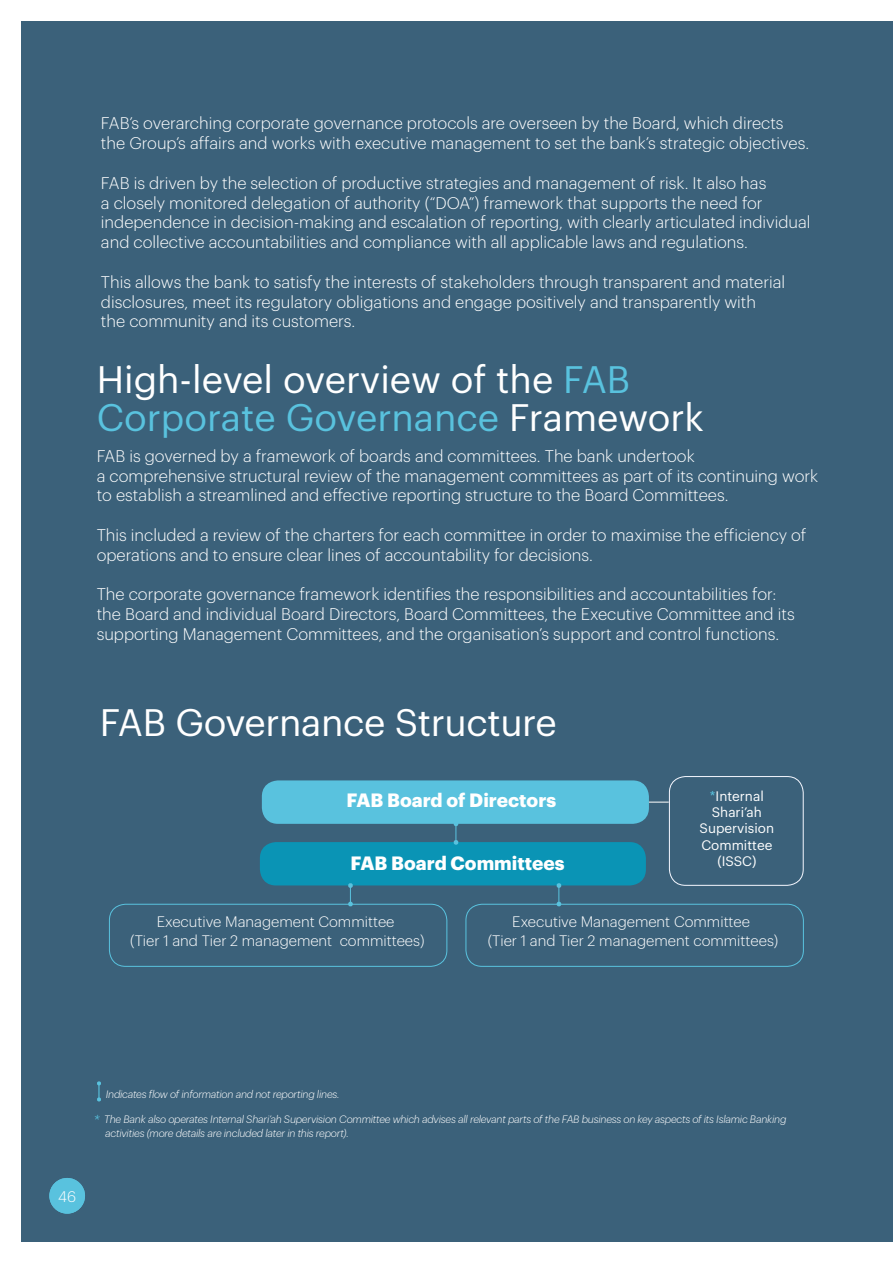
<style>
.page{position:relative;width:893px;height:1263px;background:#fff}
.page>*{position:absolute;margin:0;border:0;box-sizing:border-box;transform-origin:0 0}
.t1{font:37.5px/37.5px "Graphik";letter-spacing:-.005em;color:#fff}
.t2{font:700 18.9px "Graphik";color:#fff}
.t3{font:300 16.5px/19.8px "Graphik";color:#fff}
.t4{font:300 15px "Graphik";color:#fff}
.t5{font:300 14.85px/19.2px "Graphik";color:#fff;text-align:center}
.t6{font:13.5px/16.2px "Graphik";color:#fff;text-align:center}
.t7{font:italic 300 10.5px/13.8px "Graphik";letter-spacing:-.02em;color:#fff}
.s1{color:#59c2de}
.s2{font-size:15px;color:#59c2de}
</style>
<div class="page">
<div style="left:21px;top:21px;width:872px;height:1221px;background:#3b617a"></div>
<div style="left:49px;top:1178px;width:36px;height:36px;background:#59c2de;border-radius:50%"></div>
<div style="left:262px;top:780px;width:387px;height:44px;background:#59c2de;border-radius:16px"></div>
<div style="left:260px;top:842px;width:386px;height:43px;background:#0a94b5;border-radius:16px"></div>
<div style="left:109px;top:904px;width:338px;height:63px;border:1px solid #59c2de;border-radius:16px"></div>
<div style="left:465px;top:904px;width:339px;height:63px;border:1px solid #59c2de;border-radius:16px"></div>
<div style="left:669px;top:776px;width:135px;height:110px;border:1px solid #f5f7ff;border-radius:16px"></div>
<svg style="left:649px;top:802px;width:20px;height:1px"></svg>
<svg style="left:453px;top:823px;width:6px;height:22px"></svg>
<svg style="left:348px;top:883px;width:5px;height:24px"></svg>
<svg style="left:556px;top:883px;width:6px;height:24px"></svg>
<svg style="left:97px;top:1081px;width:4px;height:21px"></svg>
<p class="t3" style="left:101px;top:112px;width:710px">FAB’s overarching corporate governance protocols are overseen by the Board, which directs the Group’s affairs and works with executive management to set the bank’s strategic objectives.</p>
<p class="t3" style="left:101px;top:172px;width:711px">FAB is driven by the selection of productive strategies and management of risk. It also has<br>a closely monitored delegation of authority (“DOA”) framework that supports the need for independence in decision-making and escalation of reporting, with clearly articulated individual and collective accountabilities and compliance with all applicable laws and regulations.</p>
<p class="t3" style="left:101px;top:271px;width:686px">This allows the bank to satisfy the interests of stakeholders through transparent and material disclosures, meet its regulatory obligations and engage positively and transparently with<br>the community and its customers.</p>
<h1 class="t1" style="left:97px;top:358px;width:609px">High-level overview of the <span class="s1">FAB<br>Corporate Governance</span> Framework</h1>
<p class="t3" style="left:97px;top:445px;width:723px">FAB is governed by a framework of boards and committees. The bank undertook<br>a comprehensive structural review of the management committees as part of its continuing work to establish a streamlined and effective reporting structure to the Board Committees.</p>
<p class="t3" style="left:97px;top:524px;width:711px">This included a review of the charters for each committee in order to maximise the efficiency of operations and to ensure clear lines of accountability for decisions.</p>
<p class="t3" style="left:97px;top:583px;width:699px">The corporate governance framework identifies the responsibilities and accountabilities for: the Board and individual Board Directors, Board Committees, the Executive Committee and its supporting Management Committees, and the organisation’s support and control functions.</p>
<h1 class="t1" style="left:100px;top:700px;width:458px">FAB Governance Structure</h1>
<p class="t2" style="left:347px;top:786px;width:211px">FAB Board of Directors</p>
<p class="t2" style="left:351px;top:849px;width:216px">FAB Board Committees</p>
<p class="t6" style="left:700px;top:787px;width:76px"><span class="s1">*</span>Internal<br>Shari’ah<br>Supervision<br>Committee (ISSC)</p>
<p class="t5" style="left:130px;top:911px;width:296px">Executive Management Committee<br>(Tier 1 and Tier 2 management committees)</p>
<p class="t5" style="left:488px;top:911px;width:292px">Executive Management Committee<br>(Tier 1 and Tier 2 management committees)</p>
<p class="t7" style="left:106px;top:1087px;width:235px">Indicates flow of information and not reporting lines.</p>
<p class="t7" style="left:105px;top:1111px;width:683px;text-indent:-12px"><span class="s2">*</span> The Bank also operates Internal Shari’ah Supervision Committee which advises all relevant parts of the FAB business on key aspects of its Islamic Banking activities (more details are included later in this report).</p>
<p class="t4" style="left:58px;top:1185px;width:19px">46</p>
</div>
